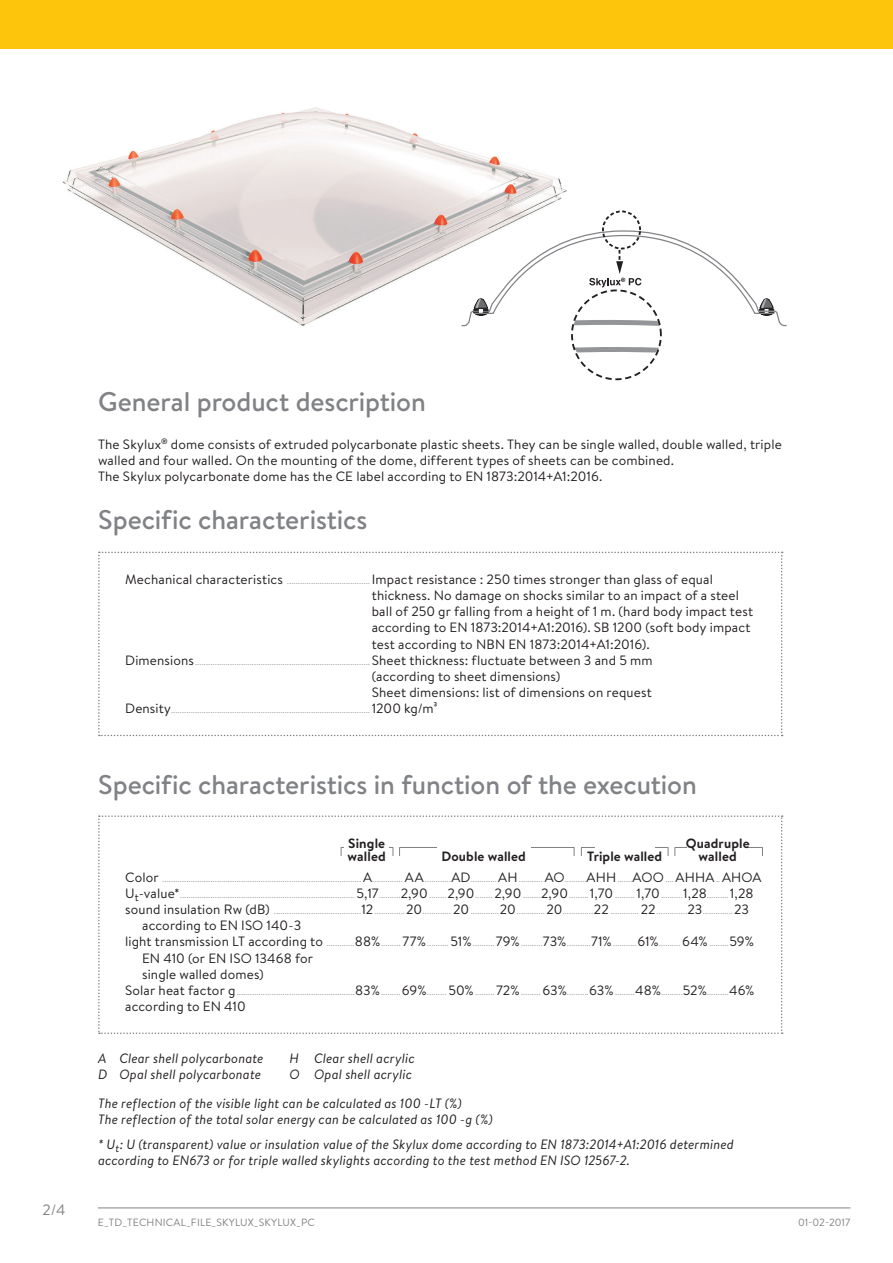
<style>
.page{position:relative;width:893px;height:1263px;background:#fff}
.page>*{position:absolute;margin:0;border:0;box-sizing:border-box;transform-origin:0 0}
.Titel_2{font:500 27px "Brandon Text";letter-spacing:-.005em;color:#808285}
.t1{font:15px "Brandon Text";color:#808285}
.tekst_cursief{font:italic 13.5px/16.2px "Brandon Text";letter-spacing:.01em;color:#231f20}
.tekst_tabel{font:13.5px/16.2px "Brandon Text";letter-spacing:.01em;color:#231f20}
.tekst{font:13.5px/16.2px "Brandon Text";letter-spacing:.01em;color:#231f20}
.tekst_tabel_2{font:13.5px "Brandon Text";letter-spacing:.01em;color:#231f20}
.tekst_tabel_zonder_g{font:700 13.5px "Brandon Text";letter-spacing:.01em;color:#231f20}
.tekst_tabel_zonder_g-2{font:13.5px "Brandon Text";letter-spacing:.01em;color:#231f20}
.t2{font:10.5px "Brandon Text";letter-spacing:.02em;color:#808285}
.tekst_tabel_2-2{font:9px "Brandon Text";color:#a8a9ad}
.tekst_tabel-2{font:9px "Brandon Text";color:#a8a9ad}
.s1{font-size:9px;color:#a8a9ad}
.s2{font-size:13.5px;color:#231f20}
.s3{font-size:10.8px;color:#231f20}
</style>
<div class="page">
<hr style="left:98px;top:1207px;width:752px;height:1px;background:#808285">
<div style="left:0;top:0;width:893px;height:49px;background:#fec50d"></div>
<svg style="left:98px;top:552px;width:685px;height:184px"></svg>
<img style="left:62px;top:107px;width:513px;height:244px">
<svg style="left:574px;top:347px;width:85px;height:6px"></svg>
<div style="left:571px;top:289px;width:91px;height:91px;border:2px dashed #231f20;border-radius:50%"></div>
<svg style="left:461px;top:210px;width:326px;height:117px"></svg>
<svg style="left:98px;top:815px;width:685px;height:219px"></svg>
<p class="t1" style="left:43px;top:1199px;width:24px">2/4</p>
<p class="Titel_2" style="left:98px;top:383px;width:329px">General product description</p>
<p class="tekst" style="left:98px;top:435px;width:685px">The Skylux<sup>®</sup> dome consists of extruded polycarbonate plastic sheets. They can be single walled, double walled, triple walled and four walled. On the mounting of the dome, different types of sheets can be combined.</p>
<p class="tekst" style="left:98px;top:468px;width:506px">The Skylux polycarbonate dome has the CE label according to EN 1873:2014+A1:2016.</p>
<p class="Titel_2" style="left:98px;top:501px;width:271px">Specific characteristics</p>
<p class="tekst_tabel" style="left:372px;top:571px;width:383px;text-indent:-247px">Mechanical characteristics <span class="s1">......................................</span> Impact resistance : 250 times stronger than glass of equal thickness. No damage on shocks similar to an impact of a steel ball of 250 gr falling from a height of 1 m. (hard body impact test according to EN 1873:2014+A1:2016). SB 1200 (soft body impact test according to NBN EN 1873:2014+A1:2016).</p>
<p class="tekst_tabel-2" style="left:125px;top:655px;width:529px"><span class="s2">Dimensions</span>................................................................................ <span class="s2">Sheet thickness: fluctuate between 3 and 5 mm</span></p>
<p class="tekst_tabel" style="left:372px;top:668px;width:190px">(according to sheet dimensions)</p>
<p class="tekst_tabel_zonder_g-2" style="left:372px;top:683px;width:282px">Sheet dimensions: list of dimensions on request</p>
<p class="tekst_tabel-2" style="left:125px;top:704px;width:314px"><span class="s2">Density</span>........................................................................................... <span class="s2">1200 kg/m³</span></p>
<p class="Titel_2" style="left:98px;top:766px;width:600px">Specific characteristics in function of the execution</p>
<p class="tekst_tabel_zonder_g" style="left:348px;top:833px;width:38px">Single</p>
<p class="tekst_tabel_zonder_g" style="left:686px;top:833px;width:65px">Quadruple</p>
<p class="tekst_tabel_zonder_g" style="left:348px;top:847px;width:40px">walled</p>
<p class="tekst_tabel_zonder_g" style="left:441px;top:847px;width:86px">Double walled</p>
<p class="tekst_tabel_zonder_g" style="left:587px;top:847px;width:77px">Triple walled</p>
<p class="tekst_tabel_zonder_g" style="left:699px;top:847px;width:40px">walled</p>
<p class="tekst_tabel_2-2" style="left:125px;top:872px;width:638px"><span class="s2">Color</span> ........................................................................................... <span class="s2">A</span>.............. <span class="s2">AA</span>............<span class="s2">AD</span>............<span class="s2">AH</span>........... <span class="s2">AO</span>..........<span class="s2">AHH</span>.......<span class="s2">AOO</span> .... <span class="s2">AHHA</span>.. <span class="s2">AHOA</span></p>
<p class="tekst_tabel_2-2" style="left:125px;top:888px;width:630px"><span class="s2">U</span><span class="s3">t</span><span class="s2">-value*</span>................................................................................ <span class="s2">5,17</span>..........<span class="s2">2,90</span>........<span class="s2">2,90</span>........ <span class="s2">2,90</span> ........<span class="s2">2,90</span>.........<span class="s2">1,70</span> ......... <span class="s2">1,70</span>..........<span class="s2">1,28</span>..........<span class="s2">1,28</span></p>
<p class="tekst_tabel_2-2" style="left:125px;top:905px;width:626px"><span class="s2">sound insulation Rw (dB)</span> ........................................<span class="s2">12</span>..............<span class="s2">20</span>............. <span class="s2">20</span> .............<span class="s2">20</span>............. <span class="s2">20</span>..............<span class="s2">22</span> ............. <span class="s2">22</span>..............<span class="s2">23</span>..............<span class="s2">23</span></p>
<p class="tekst_tabel_2" style="left:142px;top:916px;width:161px">according to EN ISO 140-3</p>
<p class="tekst_tabel_2-2" style="left:125px;top:937px;width:630px"><span class="s2">light transmission LT according to</span> .............<span class="s2">88%</span>......... <span class="s2">77%</span>.......... <span class="s2">51%</span>..........<span class="s2">79%</span>..........<span class="s2">73%</span>...........<span class="s2">71%</span>...........<span class="s2">61%</span>.......... <span class="s2">64%</span> .........<span class="s2">59%</span></p>
<p class="tekst_tabel_2" style="left:142px;top:949px;width:172px">EN 410 (or EN ISO 13468 for</p>
<p class="tekst_tabel_2" style="left:142px;top:965px;width:123px">single walled domes)</p>
<p class="tekst_tabel_2-2" style="left:125px;top:986px;width:631px"><span class="s2">Solar heat factor g</span>......................................................<span class="s2">83%</span>.........<span class="s2">69%</span>......... <span class="s2">50%</span>.........<span class="s2">72%</span>......... <span class="s2">63%</span>..........<span class="s2">63%</span>.........<span class="s2">48%</span>..........<span class="s2">52%</span>..........<span class="s2">46%</span></p>
<p class="tekst_tabel_2" style="left:125px;top:997px;width:122px">according to EN 410</p>
<p class="tekst_cursief" style="left:98px;top:1050px;width:167px">A Clear shell polycarbonate</p>
<p class="tekst_cursief" style="left:289px;top:1050px;width:127px">H Clear shell acrylic</p>
<p class="tekst_cursief" style="left:98px;top:1066px;width:164px">D Opal shell polycarbonate</p>
<p class="tekst_cursief" style="left:289px;top:1066px;width:124px">O Opal shell acrylic</p>
<p class="tekst_cursief" style="left:98px;top:1095px;width:365px">The reflection of the visible light can be calculated as 100 -LT (%)</p>
<p class="tekst_cursief" style="left:98px;top:1111px;width:396px">The reflection of the total solar energy can be calculated as 100 -g (%)</p>
<p class="tekst_cursief" style="left:98px;top:1136px;width:637px">* U<sub>t</sub>: U (transparent) value or insulation value of the Skylux dome according to EN 1873:2014+A1:2016 determined according to EN673 or for triple walled skylights according to the test method EN ISO 12567-2.</p>
<p class="t2" style="left:98px;top:1215px;width:219px">E_TD_TECHNICAL_FILE_SKYLUX_SKYLUX_PC</p>
<p class="t2" style="left:798px;top:1215px;width:54px">01-02-2017</p>
</div>
